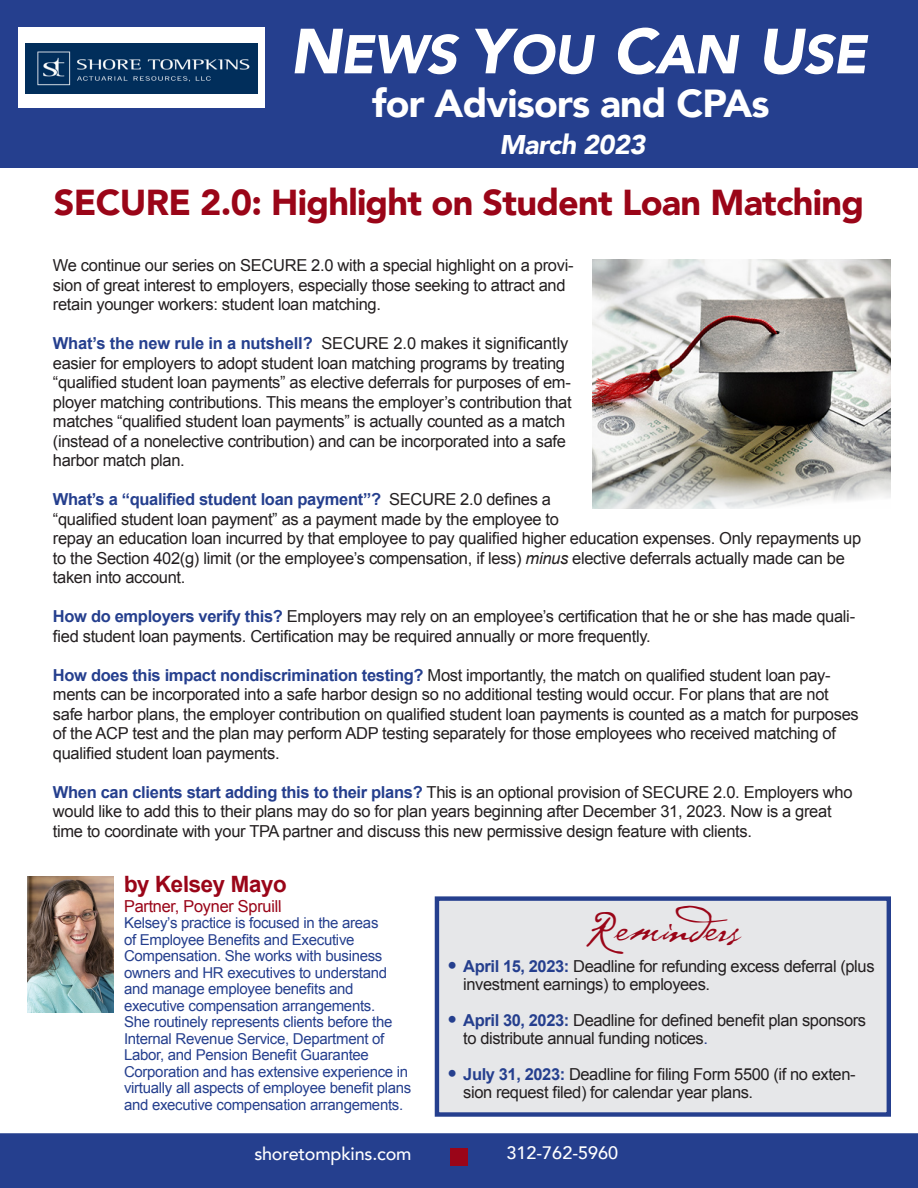
<style>
.page{position:relative;width:918px;height:1188px;background:#fff}
.page>*{position:absolute;margin:0;border:0;box-sizing:border-box;transform-origin:0 0}
.t1{font:italic 900 54px "Avenir";letter-spacing:-.02em;color:#fff}
.t2{font:49.95px "Cezanne";letter-spacing:-.025em;color:#9a0518}
.t3{font:900 39px "Avenir";letter-spacing:-.02em;color:#fff}
.t4{font:900 36px "Avenir";letter-spacing:-.02em;color:#9a0518}
.t5{font:italic 900 27px "Avenir";letter-spacing:-.02em;color:#fff}
.t6{font:700 22.5px "Arial";color:#9a0518}
.t7{font:500 18px "Avenir";letter-spacing:-.01em;color:#fff}
.t8{font:16.5px/19.5px "Arial";letter-spacing:-.02em;color:#231f20}
.t9{font:16.5px "Arial";color:#9a0518}
.t10{font:15px/16.5px "Arial";letter-spacing:-.02em;color:#253f8e}
.s1{font-size:63px}
.s2{font-weight:700;color:#253f8e}
.s3{font-style:italic}
.s4{font-family:"Avenir";font-size:19.05px;color:#253f8e}
.s5{color:#253f8e}
</style>
<div class="page">
<div style="left:0;top:0;width:918px;height:167px;background:#253f8e"></div>
<div style="left:0;top:1133px;width:918px;height:55px;background:#253f8e"></div>
<div style="left:435px;top:896px;width:456px;height:221px;background:#e6e7e9;border:4px solid #253f8e"></div>
<img style="left:27px;top:876px;width:86px;height:136px">
<div style="left:450px;top:1148px;width:18px;height:17px;background:#9a0518"></div>
<img style="left:593px;top:259px;width:298px;height:250px">
<div style="left:18px;top:27px;width:246px;height:81px;background:#fff"></div>
<img style="left:25px;top:44px;width:232px;height:49px">
<p class="t1" style="left:290px;top:10px;width:578px"><span class="s1">N</span>EWS <span class="s1">Y</span>OU <span class="s1">C</span>AN <span class="s1">U</span>SE</p>
<p class="t3" style="left:372px;top:70px;width:399px">for Advisors and CPAs</p>
<p class="t5" style="left:499px;top:123px;width:148px">March 2023</p>
<p class="t4" style="left:54px;top:172px;width:812px">SECURE 2.0: Highlight on Student Loan Matching</p>
<p class="t8" style="left:53px;top:256px;width:522px">We continue our series on SECURE 2.0 with a special highlight on a provi&shy;sion of great interest to employers, especially those seeking to attract and retain younger workers: student loan matching.</p>
<p class="t8" style="left:53px;top:334px;width:520px"><span class="s2">What’s the new rule in a nutshell?</span> SECURE 2.0 makes it significantly easier for employers to adopt student loan matching programs by treating “qualified student loan payments” as elective deferrals for purposes of em&shy;ployer matching contributions. This means the employer’s contribution that matches “qualified student loan payments” is actually counted as a match (instead of a nonelective contribution) and can be incorporated into a safe harbor match plan.</p>
<p class="t8" style="left:53px;top:490px;width:810px"><span class="s2">What’s a “qualified student loan payment”?</span> SECURE 2.0 defines a<br>“qualified student loan payment” as a payment made by the employee to<br>repay an education loan incurred by that employee to pay qualified higher education expenses. Only repayments up to the Section 402(g) limit (or the employee’s compensation, if less) <span class="s3">minus</span> elective deferrals actually made can be taken into account.</p>
<p class="t8" style="left:53px;top:607px;width:804px"><span class="s2">How do employers verify this?</span> Employers may rely on an employee’s certification that he or she has made quali&shy;fied student loan payments. Certification may be required annually or more frequently.</p>
<p class="t8" style="left:53px;top:665px;width:807px"><span class="s2">How does this impact nondiscrimination testing?</span> Most importantly, the match on qualified student loan pay&shy;ments can be incorporated into a safe harbor design so no additional testing would occur. For plans that are not safe harbor plans, the employer contribution on qualified student loan payments is counted as a match for purposes of the ACP test and the plan may perform ADP testing separately for those employees who received matching of qualified student loan payments.</p>
<p class="t8" style="left:53px;top:782px;width:801px"><span class="s2">When can clients start adding this to their plans?</span> This is an optional provision of SECURE 2.0. Employers who would like to add this to their plans may do so for plan years beginning after December 31, 2023. Now is a great time to coordinate with your TPA partner and discuss this new permissive design feature with clients.</p>
<p class="t6" style="left:124px;top:870px;width:165px">by Kelsey Mayo</p>
<p class="t9" style="left:124px;top:895px;width:160px">Partner, Poyner Spruill</p>
<p class="t10" style="left:124px;top:915px;width:289px">Kelsey’s practice is focused in the areas<br>of Employee Benefits and Executive Compensation. She works with business owners and HR executives to understand and manage employee benefits and executive compensation arrangements.<br>She routinely represents clients before the Internal Revenue Service, Department of Labor, and Pension Benefit Guarantee Corporation and has extensive experience in virtually all aspects of employee benefit plans and executive compensation arrangements.</p>
<p class="t7" style="left:254px;top:1138px;width:159px">shoretompkins.com</p>
<p class="t7" style="left:507px;top:1137px;width:113px">312-762-5960</p>
<p class="t2" style="left:585px;top:893px;width:158px">Reminders</p>
<p class="t8" style="left:463px;top:958px;width:413px;line-height:18px;text-indent:-16px"><span class="s4">•</span> <span class="s2">April 15, 2023:</span> Deadline for refunding excess deferral (plus investment earnings) to employees.</p>
<p class="t8" style="left:463px;top:1012px;width:404px;line-height:18px;text-indent:-16px"><span class="s4">•</span> <span class="s2">April 30, 2023:</span> Deadline for defined benefit plan sponsors to distribute annual funding notices<span class="s5">.</span></p>
<p class="t8" style="left:463px;top:1066px;width:394px;line-height:18px;text-indent:-16px"><span class="s4">•</span> <span class="s2">July 31, 2023:</span> Deadline for filing Form 5500 (if no exten&shy;sion request filed) for calendar year plans.</p>
</div>
